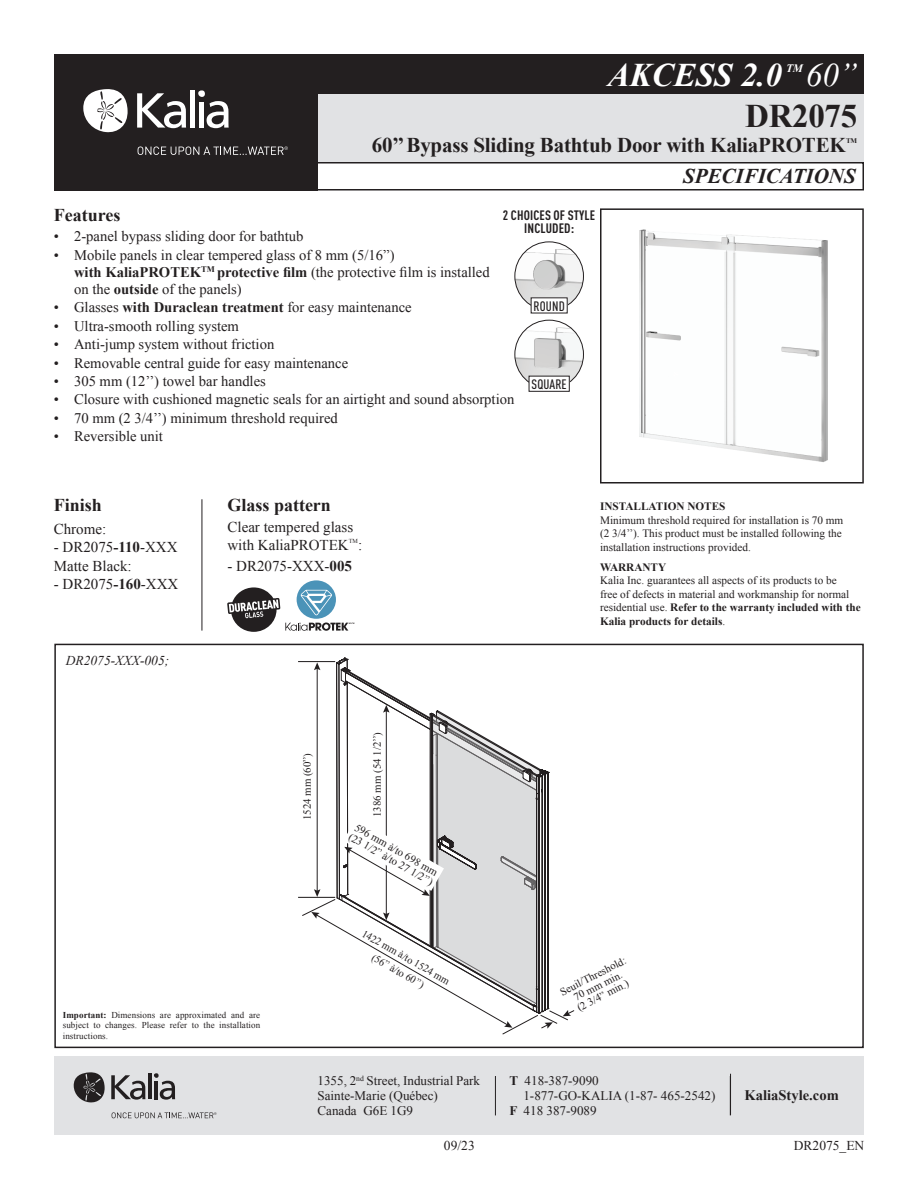
<style>
.page{position:relative;width:918px;height:1188px;background:#fff}
.page>*{position:absolute;margin:0;border:0;box-sizing:border-box;transform-origin:0 0}
.t1{font:italic 700 33px "Times New Roman";color:#fff}
.t2{font:italic 33px "Times New Roman";color:#fff}
.t3{font:700 33px "Times New Roman";color:#231f20}
.t4{font:700 24px "Times New Roman";letter-spacing:-.01em;color:#231f20}
.t5{font:700 21px "Times New Roman";letter-spacing:-.01em;color:#231f20}
.t6{font:italic 700 21px "Times New Roman";color:#231f20}
.t7{font:700 18px "Times New Roman";color:#231f20}
.t8{font:15px/19.5px "Times New Roman";color:#231f20}
.t9{font:14.7px/17px "Times New Roman";color:#231f20}
.t10{font:700 14.55px "Times New Roman";color:#231f20}
.t11{font:700 condensed 13.5px/13.5px "DINOT";letter-spacing:.01em;color:#231f20;text-align:center}
.t12{font:italic 13.5px "Times New Roman";color:#231f20}
.t13{font:13.5px "Times New Roman";color:#231f20}
.t14{font:500 condensed 13.5px "DINOT";letter-spacing:.01em;color:#231f20}
.t15{font:13.05px/15px "Times New Roman";color:#231f20}
.t16{font:italic 700 11.4px "Times New Roman";color:#fff}
.t17{font:11.25px/13.5px "Times New Roman";color:#231f20}
.t18{font:700 11.25px "Times New Roman";color:#231f20}
.t19{font:10.8px/10.8px "Times New Roman";color:#231f20;text-align:center}
.t20{font:10.5px/15.8px "Times New Roman";color:#231f20;text-align:center}
.t21{font:9px/10.8px "Times New Roman";letter-spacing:.01em;color:#231f20;text-align:justify}
.t22{font:700 7.05px "Times New Roman";color:#231f20}
.t23{font:6.15px "Times New Roman";color:#231f20}
.s1{font-weight:700}
</style>
<div class="page">
<div style="left:54px;top:54px;width:810px;height:40px;background:#231f20"></div>
<div style="left:240px;top:94px;width:624px;height:68px;background:#e1e2e4"></div>
<div style="left:240px;top:162px;width:624px;height:28px;border:2px solid #231f20"></div>
<div style="left:54px;top:54px;width:263px;height:136px;background:#231f20"></div>
<svg style="left:83px;top:89px;width:45px;height:44px"></svg>
<div style="left:190px;top:90px;width:5px;height:38px;background:#fff"></div>
<div style="left:199px;top:102px;width:5px;height:26px;background:#fff"></div>
<div style="left:198px;top:90px;width:7px;height:7px;background:#fff;border-radius:50%"></div>
<svg style="left:137px;top:93px;width:49px;height:35px"></svg>
<svg style="left:207px;top:101px;width:22px;height:27px"></svg>
<svg style="left:138px;top:146px;width:150px;height:9px"></svg>
<div style="left:54px;top:1056px;width:810px;height:78px;background:#e1e2e4"></div>
<hr style="left:730px;top:1074px;width:1px;height:41px;background:#231f20">
<svg style="left:74px;top:1072px;width:31px;height:31px"></svg>
<hr style="left:148px;top:1073px;width:4px;height:26px;background:#231f20">
<svg style="left:111px;top:1075px;width:34px;height:25px"></svg>
<svg style="left:154px;top:1073px;width:21px;height:27px"></svg>
<svg style="left:112px;top:1112px;width:105px;height:7px"></svg>
<hr style="left:495px;top:1076px;width:1px;height:39px;background:#231f20">
<div style="left:297px;top:580px;width:39px;height:39px;background:#4b93b8;border-radius:50%"></div>
<svg style="left:227px;top:587px;width:127px;height:45px"></svg>
<img style="left:639px;top:229px;width:189px;height:233px">
<div style="left:600px;top:208px;width:264px;height:276px;border:2px solid #231f20"></div>
<hr style="left:202px;top:499px;width:1px;height:132px;background:#231f20">
<hr style="left:298px;top:897px;width:37px;height:1px;background:#231f20">
<hr style="left:298px;top:661px;width:37px;height:1px;background:#231f20">
<svg style="left:301px;top:657px;width:274px;height:378px"></svg>
<div style="left:54px;top:644px;width:810px;height:404px;border:2px solid #231f20"></div>
<img style="left:515px;top:320px;width:68px;height:69px;border-radius:34px">
<div style="left:515px;top:320px;width:69px;height:69px;border:1px solid #231f20;border-radius:50%"></div>
<div style="left:529px;top:376px;width:40px;height:15px;background:#fff"></div>
<div style="left:529px;top:376px;width:40px;height:16px;border:1px solid #231f20"></div>
<img style="left:515px;top:242px;width:68px;height:69px;border-radius:34px">
<div style="left:515px;top:242px;width:69px;height:69px;border:1px solid #231f20;border-radius:50%"></div>
<div style="left:531px;top:298px;width:36px;height:15px;background:#fff"></div>
<h1 class="t1" style="left:572px;top:52px;width:135px">DISTINK</h1>
<p class="t16" style="left:708px;top:60px;width:19px">MC</p>
<h1 class="t2" style="left:729px;top:52px;width:112px">60” x 36</h1>
<h1 class="t3" style="left:792px;top:93px;width:67px">1749</h1>
<h2 class="t4" style="left:628px;top:128px;width:232px">Porte à pivot 60’’ x 36’’</h2>
<h1 class="t1" style="left:608px;top:52px;width:176px">AKCESS 2.0</h1>
<p class="t16" style="left:786px;top:60px;width:19px">TM</p>
<h1 class="t2" style="left:806px;top:52px;width:53px">60”</h1>
<h3 class="t5" style="left:372px;top:130px;width:476px">60’’ Bypass Sliding Bathtub Door with KaliaPROTEK</h3>
<p class="t22" style="left:846px;top:135px;width:13px">TM</p>
<p class="t7" style="left:54px;top:203px;width:68px">Features</p>
<p class="t9" style="left:54px;top:228px;width:251px">• 2-panel bypass sliding door for bathtub</p>
<p class="t9" style="left:74px;top:246px;width:417px;text-indent:-20px">• Mobile panels in clear tempered glass of 8 mm (5/16”)<br><span class="s1">with KaliaPROTEK</span><sup>TM</sup> <span class="s1">protective film</span> (the protective film is installed on the <span class="s1">outside</span> of the panels)</p>
<p class="t9" style="left:54px;top:299px;width:359px">• Glasses <span class="s1">with Duraclean treatment</span> for easy maintenance</p>
<p class="t9" style="left:54px;top:317px;width:187px">• Ultra-smooth rolling system</p>
<p class="t9" style="left:54px;top:335px;width:222px">• Anti-jump system without friction</p>
<p class="t9" style="left:54px;top:354px;width:296px">• Removable central guide for easy maintenance</p>
<p class="t9" style="left:54px;top:372px;width:214px">• 305 mm (12’’) towel bar handles</p>
<p class="t9" style="left:54px;top:391px;width:462px">• Closure with cushioned magnetic seals for an airtight and sound absorption</p>
<p class="t9" style="left:54px;top:409px;width:286px">• 70 mm (2 3/4’’) minimum threshold required</p>
<p class="t9" style="left:54px;top:428px;width:111px">• Reversible unit</p>
<p class="t11" style="left:503px;top:208px;width:94px">2 CHOICES OF STYLE<br>INCLUDED:</p>
<p class="t14" style="left:534px;top:298px;width:33px">ROUND</p>
<p class="t14" style="left:532px;top:376px;width:37px">SQUARE</p>
<h3 class="t6" style="left:683px;top:162px;width:174px">SPECIFICATIONS</h3>
<p class="t7" style="left:54px;top:493px;width:50px">Finish</p>
<p class="t8" style="left:54px;top:519px;width:54px">Chrome:</p>
<p class="t8" style="left:54px;top:537px;width:125px">- DR2075<span class="s1">-110</span>-XXX<br>Matte Black:</p>
<p class="t8" style="left:54px;top:574px;width:126px">- DR2075<span class="s1">-160</span>-XXX</p>
<p class="t12" style="left:66px;top:651px;width:105px">DR2075-XXX-005;</p>
<p class="t7" style="left:227px;top:493px;width:105px">Glass pattern</p>
<p class="t8" style="left:227px;top:518px;width:127px;line-height:18px">Clear tempered glass with KaliaPROTEK</p>
<p class="t23" style="left:349px;top:537px;width:11px">TM</p>
<p class="t8" style="left:358px;top:535px;width:6px">:</p>
<p class="t8" style="left:227px;top:556px;width:126px">- DR2075-XXX-<span class="s1">005</span></p>
<p class="t19" style="left:302px;top:820px;width:69px;rotate:-90deg">1524 mm (60”)</p>
<p class="t19" style="left:372px;top:817px;width:87px;rotate:-90deg">1386 mm (54 1/2’’)</p>
<p class="t19" style="left:358px;top:821px;width:97px;text-align:left;rotate:30deg">596 mm à/to 698 mm (23 1/2” à/to 27 1/2’’)</p>
<p class="t20" style="left:367px;top:925px;width:101px;rotate:30deg">1422 mm à/to 1524 mm (56” à/to 60’’)</p>
<p class="t21" style="left:63px;top:1009px;width:199px"><span class="s1">Important:</span> Dimensions are approximated and are subject to changes. Please refer to the installation instructions.</p>
<p class="t18" style="left:600px;top:498px;width:127px">INSTALLATION NOTES</p>
<p class="t17" style="left:600px;top:513px;width:245px">Minimum threshold required for installation is 70 mm (2 3/4’’). This product must be installed following the installation instructions provided.</p>
<p class="t18" style="left:600px;top:559px;width:68px">WARRANTY</p>
<p class="t17" style="left:600px;top:574px;width:262px">Kalia Inc. guarantees all aspects of its products to be<br>free of defects in material and workmanship for normal residential use. <span class="s1">Refer to the warranty included with the Kalia products for details</span>.</p>
<p class="t19" style="left:558px;top:987px;width:74px;rotate:-27deg">Seuil/Threshold:<br>70 mm min.<br>(2 3/4” min.)</p>
<p class="t15" style="left:318px;top:1073px;width:164px">1355, 2<sup>nd</sup> Street, Industrial Park<br>Sainte-Marie (Québec)<br>Canada G6E 1G9</p>
<p class="t15" style="left:510px;top:1073px;width:91px"><span class="s1">T</span> 418-387-9090</p>
<p class="t15" style="left:523px;top:1088px;width:194px">1-877-GO-KALIA (1-87- 465-2542)</p>
<p class="t15" style="left:510px;top:1103px;width:89px"><span class="s1">F</span> 418 387-9089</p>
<p class="t10" style="left:745px;top:1085px;width:96px">KaliaStyle.com</p>
<p class="t13" style="left:444px;top:1137px;width:32px">09/23</p>
<p class="t13" style="left:794px;top:1137px;width:72px">DR2075_EN</p>
</div>
